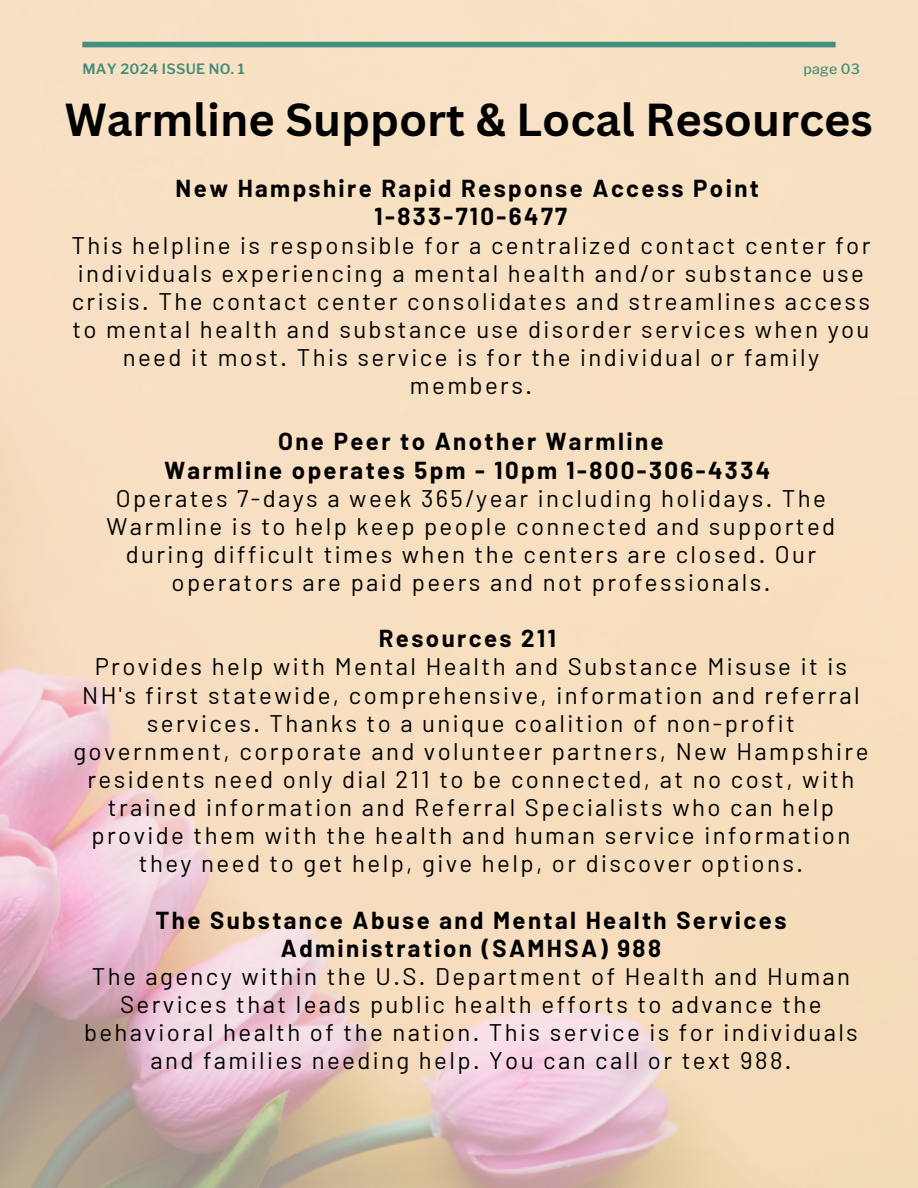
<style>
.page{position:relative;width:918px;height:1188px;background:#fff}
.page>*{position:absolute;margin:0;border:0;box-sizing:border-box;transform-origin:0 0}
.t1{font:700 45px "Canva Sans";color:#000}
.t2{font:24px/28.2px "Barlow";letter-spacing:.1em;color:#000;text-align:center}
.t3{font:600 14.1px "Libre Franklin";letter-spacing:.02em;color:#438e7c}
.t4{font:500 14.1px "Libre Franklin";letter-spacing:.02em;color:#438e7c}
.s1{font-weight:700}
</style>
<div class="page">
<div style="left:82px;top:42px;width:754px;height:5px;background:#438e7c"></div>
<h2 class="t3" style="left:82px;top:60px;width:164px">MAY 2024 ISSUE NO. 1</h2>
<h2 class="t4" style="left:803px;top:60px;width:58px">page 03</h2>
<h2 class="t1" style="left:65px;top:88px;width:809px">Warmline Support &amp; Local Resources</h2>
<h3 class="t2" style="left:71px;top:174px;width:801px"><span class="s1">New Hampshire Rapid Response Access Point<br>1-833-710-6477<br></span>This helpline is responsible for a centralized contact center for individuals experiencing a mental health and/or substance use crisis. The contact center consolidates and streamlines access to mental health and substance use disorder services when you need it most. This service is for the individual or family members.</h3>
<p class="t2" style="left:107px;top:427px;width:730px"><span class="s1">One Peer to Another Warmline<br>Warmline operates 5pm - 10pm 1-800-306-4334<br></span>Operates 7-days a week 365/year including holidays. The Warmline is to help keep people connected and supported during difficult times when the centers are closed. Our operators are paid peers and not professionals.</p>
<h1 class="t2" style="left:73px;top:624px;width:797px"><span class="s1">Resources 211<br></span>Provides help with Mental Health and Substance Misuse it is NH's first statewide, comprehensive, information and referral services. Thanks to a unique coalition of non-profit government, corporate and volunteer partners, New Hampshire residents need only dial 211 to be connected, at no cost, with trained information and Referral Specialists who can help provide them with the health and human service information they need to get help, give help, or discover options.</h1>
<h2 class="t2" style="left:84px;top:905px;width:775px"><span class="s1">The Substance Abuse and Mental Health Services Administration (SAMHSA) 988<br></span>The agency within the U.S. Department of Health and Human Services that leads public health efforts to advance the behavioral health of the nation. This service is for individuals and families needing help. You can call or text 988.</h2>
</div>
